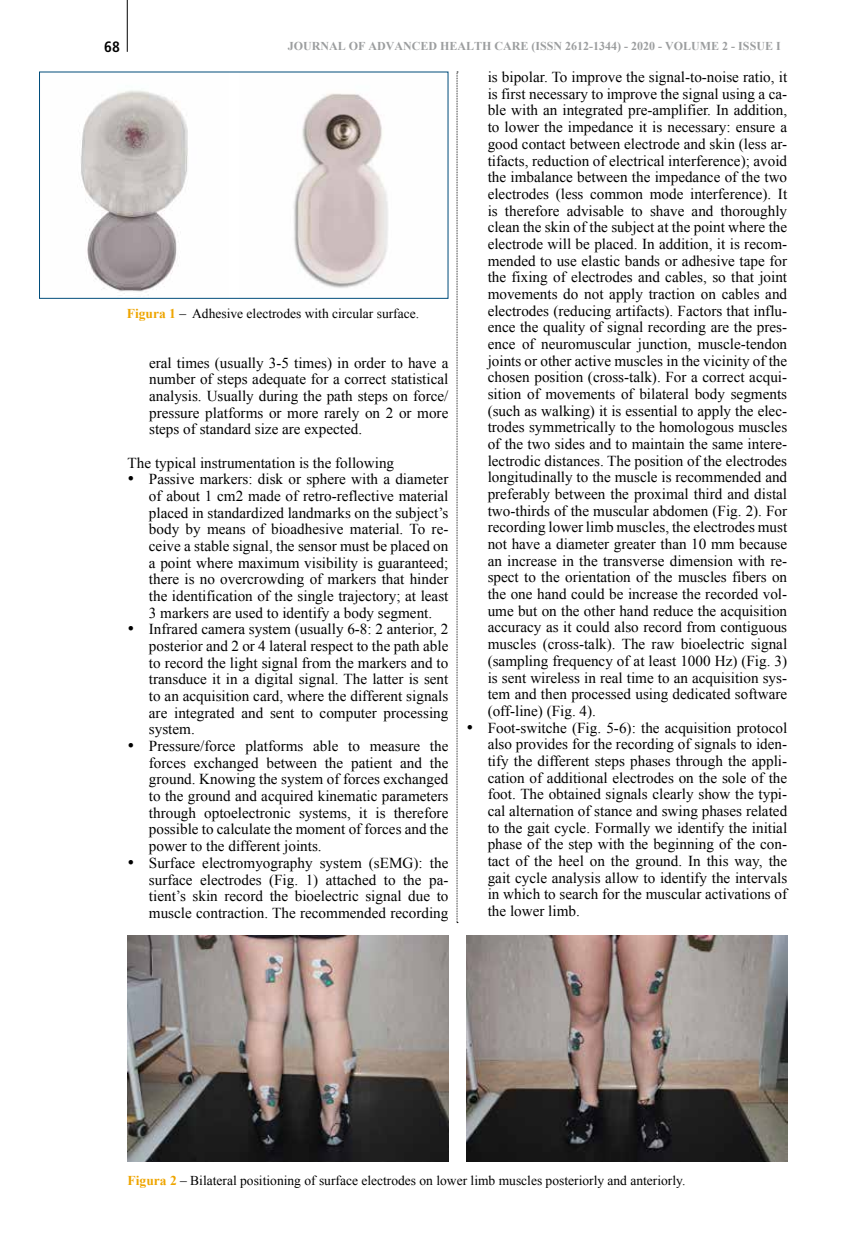
<style>
.page{position:relative;width:851px;height:1234px;background:#fff}
.page>*{position:absolute;margin:0;border:0;box-sizing:border-box;transform-origin:0 0}
.t1{font:15.15px/16.6px "Times New Roman";color:#000;text-align:justify}
.t2{font:700 condensed 15px "Frutiger";color:#000}
.t3{font:13.5px "Times New Roman";color:#000}
.t4{font:700 12px "Times New Roman";color:#9c9e9f}
.s1{font-weight:700;color:#eea500}
</style>
<div class="page">
<hr style="left:127px;top:0;width:1px;height:52px;background:#000">
<img style="left:128px;top:935px;width:320px;height:226px">
<img style="left:466px;top:935px;width:321px;height:226px">
<img style="left:81px;top:90px;width:107px;height:206px">
<img style="left:293px;top:93px;width:95px;height:195px">
<svg style="left:456px;top:72px;width:2px;height:851px;background:#c3c3c3"></svg>
<p class="t2" style="left:104px;top:38px;width:17px">68</p>
<p class="t4" style="left:287px;top:38px;width:494px">JOURNAL OF ADVANCED HEALTH CARE (ISSN 2612-1344) - 2020 - VOLUME 2 - ISSUE I</p>
<p class="t3" style="left:127px;top:304px;width:294px"><span class="s1">Figura 1</span> – Adhesive electrodes with circular surface.</p>
<p class="t1" style="left:149px;top:354px;width:301px">eral times (usually 3-5 times) in order to have a number of steps adequate for a correct statistical analysis. Usually during the path steps on force/ pressure platforms or more rarely on 2 or more steps of standard size are expected.</p>
<p class="t1" style="left:128px;top:454px;width:268px">The typical instrumentation is the following</p>
<p class="t1" style="left:149px;top:470px;width:301px;text-indent:-21px">• Passive markers: disk or sphere with a diameter of about 1 cm2 made of retro-reflective material placed in standardized landmarks on the subject’s body by means of bioadhesive material. To re&shy;ceive a stable signal, the sensor must be placed on a point where maximum visibility is guaranteed; there is no overcrowding of markers that hinder the identification of the single trajectory; at least 3 markers are used to identify a body segment.</p>
<p class="t1" style="left:149px;top:620px;width:301px;text-indent:-21px">• Infrared camera system (usually 6-8: 2 anterior, 2 posterior and 2 or 4 lateral respect to the path able to record the light signal from the markers and to transduce it in a digital signal. The latter is sent to an acquisition card, where the different signals are integrated and sent to computer processing system.</p>
<p class="t1" style="left:149px;top:737px;width:301px;text-indent:-21px">• Pressure/force platforms able to measure the forces exchanged between the patient and the ground. Knowing the system of forces exchanged to the ground and acquired kinematic parameters through optoelectronic systems, it is therefore possible to calculate the moment of forces and the power to the different joints.</p>
<p class="t1" style="left:149px;top:854px;width:301px;text-indent:-21px">• Surface electromyography system (sEMG): the surface electrodes (Fig. 1) attached to the pa&shy;tient’s skin record the bioelectric signal due to muscle contraction. The recommended recording</p>
<p class="t1" style="left:487px;top:68px;width:301px">is bipolar. To improve the signal-to-noise ratio, it is first necessary to improve the signal using a ca&shy;ble with an integrated pre-amplifier. In addition, to lower the impedance it is necessary: ensure a good contact between electrode and skin (less ar&shy;tifacts, reduction of electrical interference); avoid the imbalance between the impedance of the two electrodes (less common mode interference). It is therefore advisable to shave and thoroughly clean the skin of the subject at the point where the electrode will be placed. In addition, it is recom&shy;mended to use elastic bands or adhesive tape for the fixing of electrodes and cables, so that joint movements do not apply traction on cables and electrodes (reducing artifacts). Factors that influ&shy;ence the quality of signal recording are the pres&shy;ence of neuromuscular junction, muscle-tendon joints or other active muscles in the vicinity of the chosen position (cross-talk). For a correct acqui&shy;sition of movements of bilateral body segments (such as walking) it is essential to apply the elec&shy;trodes symmetrically to the homologous muscles of the two sides and to maintain the same intere&shy;lectrodic distances. The position of the electrodes longitudinally to the muscle is recommended and preferably between the proximal third and distal two-thirds of the muscular abdomen (Fig. 2). For recording lower limb muscles, the electrodes must not have a diameter greater than 10 mm because an increase in the transverse dimension with re&shy;spect to the orientation of the muscles fibers on the one hand could be increase the recorded vol&shy;ume but on the other hand reduce the acquisition accuracy as it could also record from contiguous muscles (cross-talk). The raw bioelectric signal (sampling frequency of at least 1000 Hz) (Fig. 3) is sent wireless in real time to an acquisition sys&shy;tem and then processed using dedicated software (off-line) (Fig. 4).</p>
<p class="t1" style="left:487px;top:718px;width:301px;text-indent:-21px">• Foot-switche (Fig. 5-6): the acquisition protocol also provides for the recording of signals to iden&shy;tify the different steps phases through the appli&shy;cation of additional electrodes on the sole of the foot. The obtained signals clearly show the typi&shy;cal alternation of stance and swing phases related to the gait cycle. Formally we identify the initial phase of the step with the beginning of the con&shy;tact of the heel on the ground. In this way, the gait cycle analysis allow to identify the intervals in which to search for the muscular activations of the lower limb.</p>
<p class="t3" style="left:128px;top:1171px;width:559px"><span class="s1">Figura 2</span> – Bilateral positioning of surface electrodes on lower limb muscles posteriorly and anteriorly.</p>
</div>
